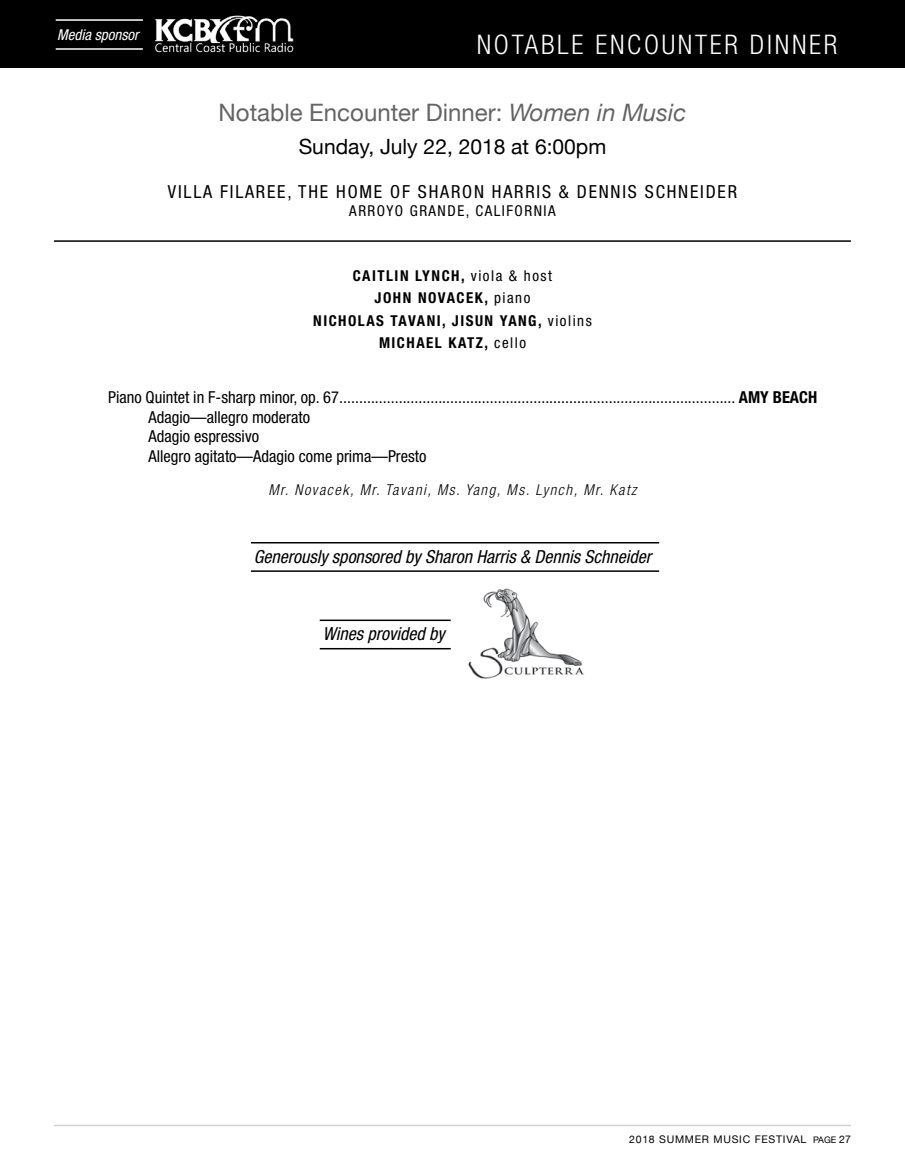
<style>
.page{position:relative;width:905px;height:1175px;background:#fff}
.page>*{position:absolute;margin:0;border:0;box-sizing:border-box;transform-origin:0 0}
.t1{font:300 condensed 27px "Helvetica Neue";letter-spacing:.1em;color:#fff}
.t2{font:24px "Helvetica Neue";color:#636466}
.t3{font:21px "Helvetica Neue";color:#000}
.t4{font:italic condensed 18px "Helvetica Neue";color:#000}
.t5{font:condensed 18px "Helvetica Neue";letter-spacing:.1em;color:#000}
.t6{font:condensed 16.5px/19.5px "Helvetica Neue";color:#000}
.t7{font:700 condensed 15px/22.5px "Helvetica Neue";letter-spacing:.1em;color:#000;text-align:center}
.t8{font:italic 300 condensed 15px "Helvetica Neue";letter-spacing:.1em;color:#000}
.t9{font:condensed 15px "Helvetica Neue";letter-spacing:.1em;color:#000}
.t10{font:italic condensed 15px "Helvetica Neue";color:#fff}
.t11{font:10.5px "Helvetica Neue";letter-spacing:.07em;color:#000}
.s1{font-style:italic}
.s2{font-weight:400}
.s3{font-weight:700}
.s4{font-size:9px}
</style>
<div class="page">
<div style="left:0;top:0;width:904px;height:68px;background:#000"></div>
<img style="left:155px;top:15px;width:139px;height:38px">
<hr style="left:56px;top:48px;width:87px;height:2px;background:#fff">
<hr style="left:56px;top:19px;width:87px;height:2px;background:#fff">
<hr style="left:54px;top:240px;width:796px;height:2px;background:#000">
<hr style="left:251px;top:570px;width:408px;height:2px;background:#000">
<hr style="left:251px;top:542px;width:408px;height:1px;background:#000">
<hr style="left:320px;top:648px;width:130px;height:1px;background:#000">
<hr style="left:320px;top:619px;width:130px;height:2px;background:#000">
<img style="left:468px;top:588px;width:116px;height:91px">
<hr style="left:54px;top:1124px;width:796px;height:2px;background:#d1d3d4">
<p class="t10" style="left:57px;top:26px;width:83px">Media sponsor</p>
<h1 class="t1" style="left:476px;top:29px;width:362px">NOTABLE ENCOUNTER DINNER</h1>
<h2 class="t2" style="left:218px;top:98px;width:469px">Notable Encounter Dinner: <span class="s1">Women in Music</span></h2>
<p class="t3" style="left:299px;top:134px;width:309px">Sunday, July 22, 2018 at 6:00pm</p>
<p class="t5" style="left:168px;top:181px;width:570px">VILLA FILAREE, THE HOME OF SHARON HARRIS &amp; DENNIS SCHNEIDER</p>
<p class="t9" style="left:349px;top:202px;width:208px">ARROYO GRANDE, CALIFORNIA</p>
<p class="t7" style="left:313px;top:264px;width:280px">CAITLIN LYNCH, <span class="s2">viola &amp; host<br></span>JOHN NOVACEK, <span class="s2">piano<br></span>NICHOLAS TAVANI, JISUN YANG, <span class="s2">violins<br></span>MICHAEL KATZ, <span class="s2">cello</span></p>
<p class="t6" style="left:149px;top:387px;width:670px;text-indent:-41px">Piano Quintet in F-sharp minor, op. 67.................................................................................................... <span class="s3">AMY BEACH </span>Adagio—allegro moderato<br>Adagio espressivo<br>Allegro agitato—Adagio come prima—Presto</p>
<p class="t8" style="left:268px;top:481px;width:369px">Mr. Novacek, Mr. Tavani, Ms. Yang, Ms. Lynch, Mr. Katz</p>
<p class="t4" style="left:254px;top:546px;width:399px">Generously sponsored by Sharon Harris &amp; Dennis Schneider</p>
<p class="t4" style="left:323px;top:623px;width:123px">Wines provided by</p>
<p class="t11" style="left:629px;top:1132px;width:223px">2018 SUMMER MUSIC FESTIVAL <span class="s4">PAGE</span> 27</p>
</div>
